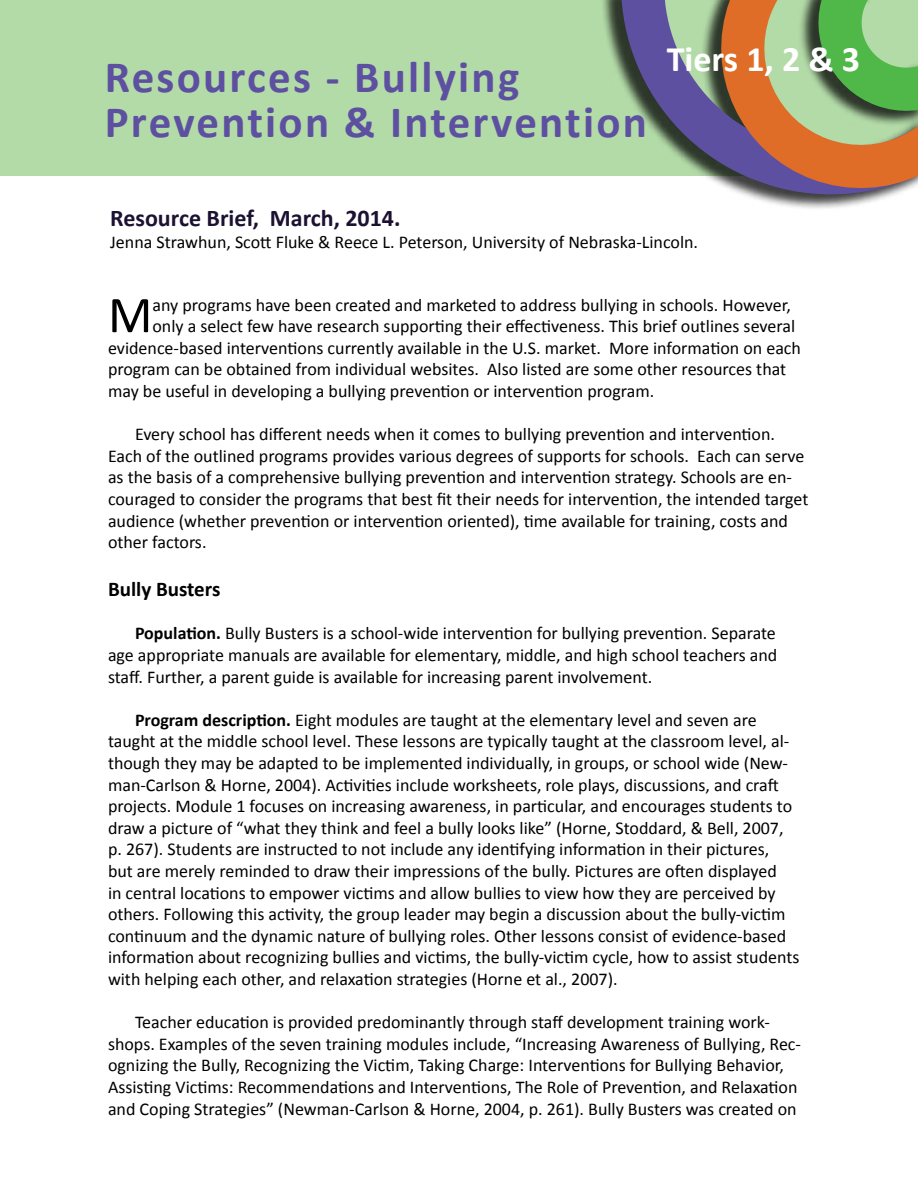
<style>
.page{position:relative;width:918px;height:1188px;background:#fff}
.page>*{position:absolute;margin:0;border:0;box-sizing:border-box;transform-origin:0 0}
.t1{font:52.05px "Calibri";color:#000}
.t2{font:700 45px/45px "Calibri";letter-spacing:.05em;color:#5e50a1}
.t3{font:700 36px "Calibri";color:#fff}
.t4{font:700 24px "Calibri";color:#1d1132}
.t5{font:700 21px "Calibri";color:#000}
.t6{font:18px/21.6px "Calibri";color:#000}
.s1{font-weight:700}
</style>
<div class="page">
<div style="left:0;top:0;width:918px;height:176px;background:#b3dba8"></div>
<div style="left:601px;top:0;width:317px;height:210px;background:#000;opacity:.75"></div>
<svg style="left:621px;top:0;width:297px;height:197px"></svg>
<svg style="left:704px;top:0;width:214px;height:182px"></svg>
<h2 class="t2" style="left:105px;top:55px;width:544px">Resources - Bullying<br>Prevention &amp; Intervention</h2>
<h3 class="t3" style="left:667px;top:36px;width:195px">Tiers 1, 2 &amp; 3</h3>
<h3 class="t4" style="left:110px;top:203px;width:292px">Resource Brief, March, 2014.</h3>
<p class="t6" style="left:110px;top:231px;width:589px">Jenna Strawhun, Scott Fluke &amp; Reece L. Peterson, University of Nebraska-Lincoln.</p>
<h1 class="t1" style="left:108px;top:282px;width:46px">M</h1>
<p class="t6" style="left:152px;top:294px;width:640px">any programs have been created and marketed to address bullying in schools. However,</p>
<p class="t6" style="left:152px;top:315px;width:644px">only a select few have research supporting their effectiveness. This brief outlines several</p>
<p class="t6" style="left:108px;top:337px;width:695px">evidence-based interventions currently available in the U.S. market. More information on each</p>
<p class="t6" style="left:108px;top:359px;width:680px">program can be obtained from individual websites. Also listed are some other resources that</p>
<p class="t6" style="left:108px;top:380px;width:548px">may be useful in developing a bullying prevention or intervention program.</p>
<p class="t6" style="left:108px;top:423px;width:702px;text-indent:27px">Every school has different needs when it comes to bullying prevention and intervention.<br>Each of the outlined programs provides various degrees of supports for schools. Each can serve as the basis of a comprehensive bullying prevention and intervention strategy. Schools are en&shy;couraged to consider the programs that best fit their needs for intervention, the intended target audience (whether prevention or intervention oriented), time available for training, costs and other factors.</p>
<p class="t5" style="left:108px;top:576px;width:114px">Bully Busters</p>
<p class="t6" style="left:108px;top:623px;width:671px;text-align:justify;text-indent:27px"><span class="s1">Population.</span> Bully Busters is a school-wide intervention for bullying prevention. Separate age appropriate manuals are available for elementary, middle, and high school teachers and staff. Further, a parent guide is available for increasing parent involvement.</p>
<p class="t6" style="left:108px;top:709px;width:693px;text-indent:27px"><span class="s1">Program description.</span> Eight modules are taught at the elementary level and seven are taught at the middle school level. These lessons are typically taught at the classroom level, al&shy;though they may be adapted to be implemented individually, in groups, or school wide (New&shy;man-Carlson &amp; Horne, 2004). Activities include worksheets, role plays, discussions, and craft projects. Module 1 focuses on increasing awareness, in particular, and encourages students to draw a picture of “what they think and feel a bully looks like” (Horne, Stoddard, &amp; Bell, 2007, p. 267). Students are instructed to not include any identifying information in their pictures,<br>but are merely reminded to draw their impressions of the bully. Pictures are often displayed<br>in central locations to empower victims and allow bullies to view how they are perceived by others. Following this activity, the group leader may begin a discussion about the bully-victim continuum and the dynamic nature of bullying roles. Other lessons consist of evidence-based information about recognizing bullies and victims, the bully-victim cycle, how to assist students with helping each other, and relaxation strategies (Horne et al., 2007).</p>
<p class="t6" style="left:108px;top:1012px;width:695px;text-indent:27px">Teacher education is provided predominantly through staff development training work&shy;shops. Examples of the seven training modules include, “Increasing Awareness of Bullying, Rec&shy;ognizing the Bully, Recognizing the Victim, Taking Charge: Interventions for Bullying Behavior, Assisting Victims: Recommendations and Interventions, The Role of Prevention, and Relaxation and Coping Strategies” (Newman-Carlson &amp; Horne, 2004, p. 261). Bully Busters was created on</p>
</div>
